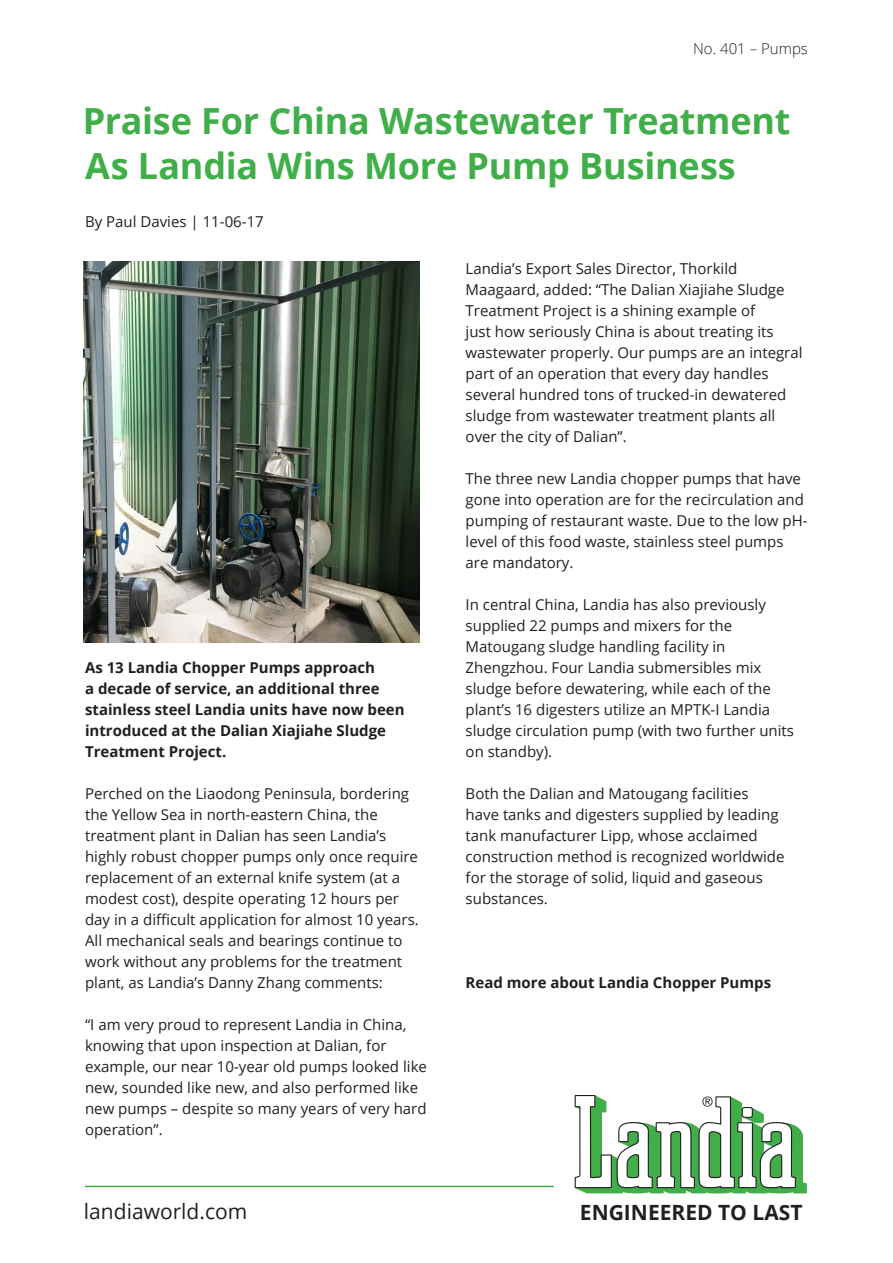
<style>
.page{position:relative;width:893px;height:1263px;background:#fff}
.page>*{position:absolute;margin:0;border:0;box-sizing:border-box;transform-origin:0 0}
.Rubrik{font:700 36px/45px "Open Sans";letter-spacing:-.01em;color:#40ae49}
.t1{font:700 21px "Open Sans";color:#231f20}
.t2{font:21px "Open Sans";color:#231f20}
.brød{font:15px/21px "Open Sans";color:#231f20}
.mellemrubrik{font:700 15px/21px "Open Sans";color:#231f20}
.brød-2{font:700 15px "Open Sans";color:#231f20}
.Rubrik-2{font:15px "Open Sans";color:#231f20}
.t3{font:300 15px "Open Sans";color:#231f20}
</style>
<div class="page">
<svg style="left:575px;top:1095px;width:232px;height:98px"></svg>
<hr style="left:85px;top:1186px;width:469px;height:1px;background:#40ae49">
<img style="left:84px;top:261px;width:336px;height:381px">
<p class="t3" style="left:693px;top:38px;width:116px">No. 401 – Pumps</p>
<p class="Rubrik" style="left:83px;top:97px;width:709px">Praise For China Wastewater Treatment<br>As Landia Wins More Pump Business</p>
<p class="Rubrik-2" style="left:85px;top:211px;width:180px">By Paul Davies | 11-06-17</p>
<p class="mellemrubrik" style="left:85px;top:657px;width:321px">As 13 Landia Chopper Pumps approach<br>a decade of service, an additional three stainless steel Landia units have now been introduced at the Dalian Xiajiahe Sludge Treatment Project.</p>
<p class="brød" style="left:85px;top:783px;width:335px">Perched on the Liaodong Peninsula, bordering the Yellow Sea in north-eastern China, the treatment plant in Dalian has seen Landia’s highly robust chopper pumps only once require replacement of an external knife system (at a modest cost), despite operating 12 hours per day in a difficult application for almost 10 years.<br>All mechanical seals and bearings continue to work without any problems for the treatment plant, as Landia’s Danny Zhang comments:</p>
<p class="brød" style="left:85px;top:1014px;width:343px">“I am very proud to represent Landia in China, knowing that upon inspection at Dalian, for example, our near 10-year old pumps looked like new, sounded like new, and also performed like new pumps – despite so many years of very hard operation”.</p>
<p class="brød" style="left:466px;top:258px;width:338px">Landia’s Export Sales Director, Thorkild Maagaard, added: “The Dalian Xiajiahe Sludge Treatment Project is a shining example of<br>just how seriously China is about treating its wastewater properly. Our pumps are an integral part of an operation that every day handles several hundred tons of trucked-in dewatered sludge from wastewater treatment plants all over the city of Dalian”.</p>
<p class="brød" style="left:466px;top:468px;width:343px">The three new Landia chopper pumps that have gone into operation are for the recirculation and pumping of restaurant waste. Due to the low pH&shy;level of this food waste, stainless steel pumps are mandatory.</p>
<p class="brød" style="left:466px;top:594px;width:330px">In central China, Landia has also previously supplied 22 pumps and mixers for the Matougang sludge handling facility in Zhengzhou. Four Landia submersibles mix sludge before dewatering, while each of the plant’s 16 digesters utilize an MPTK-I Landia sludge circulation pump (with two further units on standby).</p>
<p class="brød" style="left:466px;top:783px;width:320px">Both the Dalian and Matougang facilities have tanks and digesters supplied by leading tank manufacturer Lipp, whose acclaimed construction method is recognized worldwide for the storage of solid, liquid and gaseous substances.</p>
<p class="brød-2" style="left:466px;top:972px;width:307px">Read more about Landia Chopper Pumps</p>
<h2 class="t2" style="left:84px;top:1197px;width:165px">landiaworld.com</h2>
<h2 class="t1" style="left:580px;top:1197px;width:224px">ENGINEERED TO LAST</h2>
</div>
